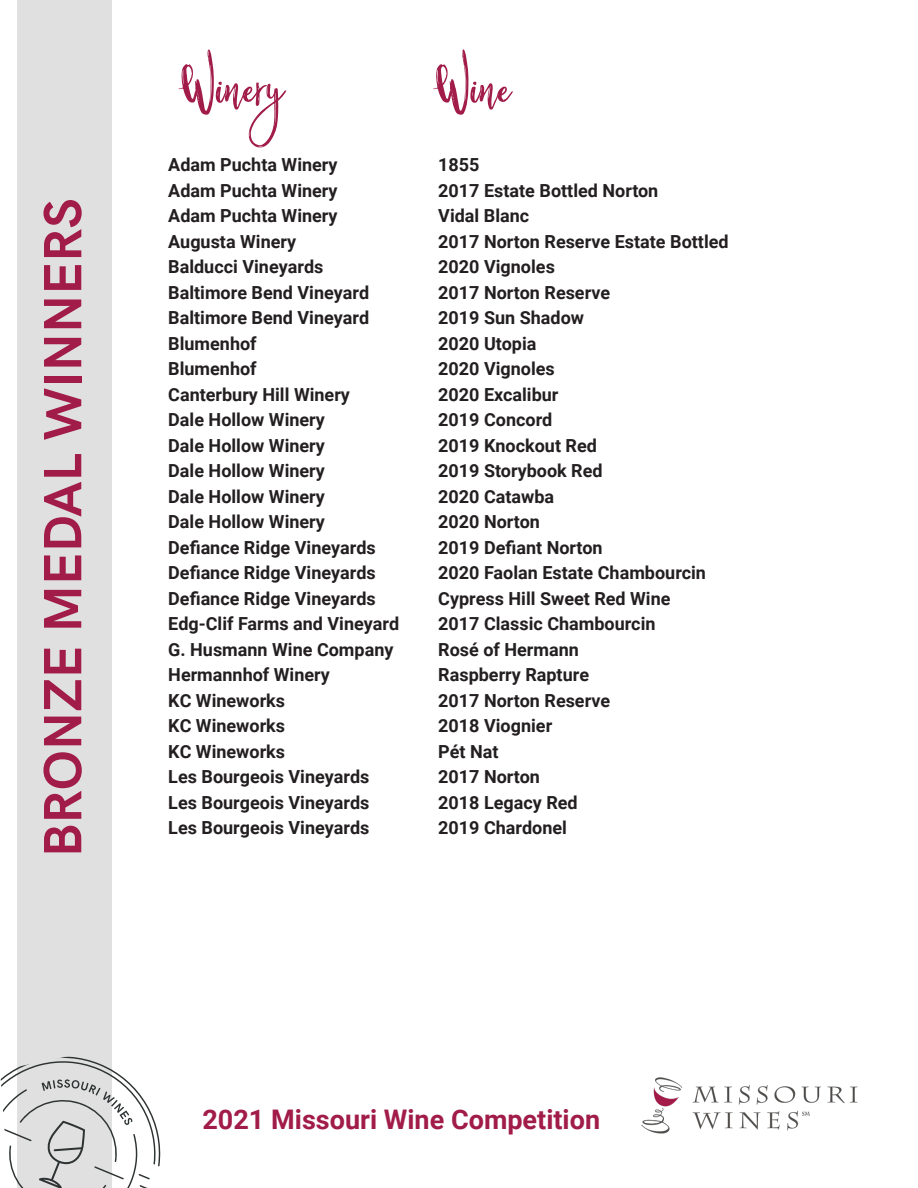
<style>
.page{position:relative;width:918px;height:1188px;background:#fff}
.page>*{position:absolute;margin:0;border:0;box-sizing:border-box;transform-origin:0 0}
.t1{font:123px "Smaragdines Script";color:#a11c48}
.t2{font:700 54px "HK Grotesk";color:#a11c48}
.t3{font:700 27px "Roboto";color:#a11c48}
.t4{font:700 18px "Roboto";color:#231f20}
</style>
<div class="page">
<div style="left:17px;top:0;width:95px;height:1188px;background:#e1e0e0"></div>
<img style="left:641px;top:1077px;width:217px;height:57px">
<svg style="left:0;top:1056px;width:161px;height:132px"></svg>
<p class="t2" style="left:22px;top:857px;width:660px;rotate:-90deg">BRONZE MEDAL WINNERS</p>
<p class="t1" style="left:184px;top:-12px;width:102px">Winery</p>
<p class="t1" style="left:438px;top:-12px;width:74px">Wine</p>
<p class="t4" style="left:168px;top:152px;width:171px">Adam Puchta Winery</p>
<p class="t4" style="left:438px;top:152px;width:43px">1855</p>
<p class="t4" style="left:168px;top:178px;width:171px">Adam Puchta Winery</p>
<p class="t4" style="left:438px;top:178px;width:222px">2017 Estate Bottled Norton</p>
<p class="t4" style="left:168px;top:203px;width:171px">Adam Puchta Winery</p>
<p class="t4" style="left:438px;top:203px;width:92px">Vidal Blanc</p>
<p class="t4" style="left:168px;top:229px;width:129px">Augusta Winery</p>
<p class="t4" style="left:438px;top:229px;width:292px">2017 Norton Reserve Estate Bottled</p>
<p class="t4" style="left:168px;top:254px;width:157px">Balducci Vineyards</p>
<p class="t4" style="left:438px;top:254px;width:118px">2020 Vignoles</p>
<p class="t4" style="left:168px;top:280px;width:202px">Baltimore Bend Vineyard</p>
<p class="t4" style="left:438px;top:280px;width:173px">2017 Norton Reserve</p>
<p class="t4" style="left:168px;top:305px;width:202px">Baltimore Bend Vineyard</p>
<p class="t4" style="left:438px;top:305px;width:147px">2019 Sun Shadow</p>
<p class="t4" style="left:168px;top:331px;width:90px">Blumenhof</p>
<p class="t4" style="left:438px;top:331px;width:100px">2020 Utopia</p>
<p class="t4" style="left:168px;top:356px;width:90px">Blumenhof</p>
<p class="t4" style="left:438px;top:356px;width:118px">2020 Vignoles</p>
<p class="t4" style="left:168px;top:382px;width:183px">Canterbury Hill Winery</p>
<p class="t4" style="left:438px;top:382px;width:122px">2020 Excalibur</p>
<p class="t4" style="left:168px;top:407px;width:158px">Dale Hollow Winery</p>
<p class="t4" style="left:438px;top:407px;width:116px">2019 Concord</p>
<p class="t4" style="left:168px;top:433px;width:158px">Dale Hollow Winery</p>
<p class="t4" style="left:438px;top:433px;width:160px">2019 Knockout Red</p>
<p class="t4" style="left:168px;top:458px;width:158px">Dale Hollow Winery</p>
<p class="t4" style="left:438px;top:458px;width:166px">2019 Storybook Red</p>
<p class="t4" style="left:168px;top:484px;width:158px">Dale Hollow Winery</p>
<p class="t4" style="left:438px;top:484px;width:117px">2020 Catawba</p>
<p class="t4" style="left:168px;top:509px;width:158px">Dale Hollow Winery</p>
<p class="t4" style="left:438px;top:509px;width:103px">2020 Norton</p>
<p class="t4" style="left:168px;top:535px;width:209px">Defiance Ridge Vineyards</p>
<p class="t4" style="left:438px;top:535px;width:166px">2019 Defiant Norton</p>
<p class="t4" style="left:168px;top:560px;width:209px">Defiance Ridge Vineyards</p>
<p class="t4" style="left:438px;top:560px;width:269px">2020 Faolan Estate Chambourcin</p>
<p class="t4" style="left:168px;top:586px;width:209px">Defiance Ridge Vineyards</p>
<p class="t4" style="left:438px;top:586px;width:234px">Cypress Hill Sweet Red Wine</p>
<p class="t4" style="left:168px;top:611px;width:232px">Edg-Clif Farms and Vineyard</p>
<p class="t4" style="left:438px;top:611px;width:219px">2017 Classic Chambourcin</p>
<p class="t4" style="left:168px;top:637px;width:227px">G. Husmann Wine Company</p>
<p class="t4" style="left:438px;top:637px;width:142px">Rosé of Hermann</p>
<p class="t4" style="left:168px;top:662px;width:163px">Hermannhof Winery</p>
<p class="t4" style="left:438px;top:662px;width:152px">Raspberry Rapture</p>
<p class="t4" style="left:168px;top:688px;width:118px">KC Wineworks</p>
<p class="t4" style="left:438px;top:688px;width:173px">2017 Norton Reserve</p>
<p class="t4" style="left:168px;top:713px;width:118px">KC Wineworks</p>
<p class="t4" style="left:438px;top:713px;width:115px">2018 Viognier</p>
<p class="t4" style="left:168px;top:739px;width:118px">KC Wineworks</p>
<p class="t4" style="left:438px;top:739px;width:62px">Pét Nat</p>
<p class="t4" style="left:168px;top:764px;width:203px">Les Bourgeois Vineyards</p>
<p class="t4" style="left:438px;top:764px;width:103px">2017 Norton</p>
<p class="t4" style="left:168px;top:790px;width:203px">Les Bourgeois Vineyards</p>
<p class="t4" style="left:438px;top:790px;width:141px">2018 Legacy Red</p>
<p class="t4" style="left:168px;top:815px;width:203px">Les Bourgeois Vineyards</p>
<p class="t4" style="left:438px;top:815px;width:130px">2019 Chardonel</p>
<p class="t3" style="left:202px;top:1101px;width:399px">2021 Missouri Wine Competition</p>
</div>
